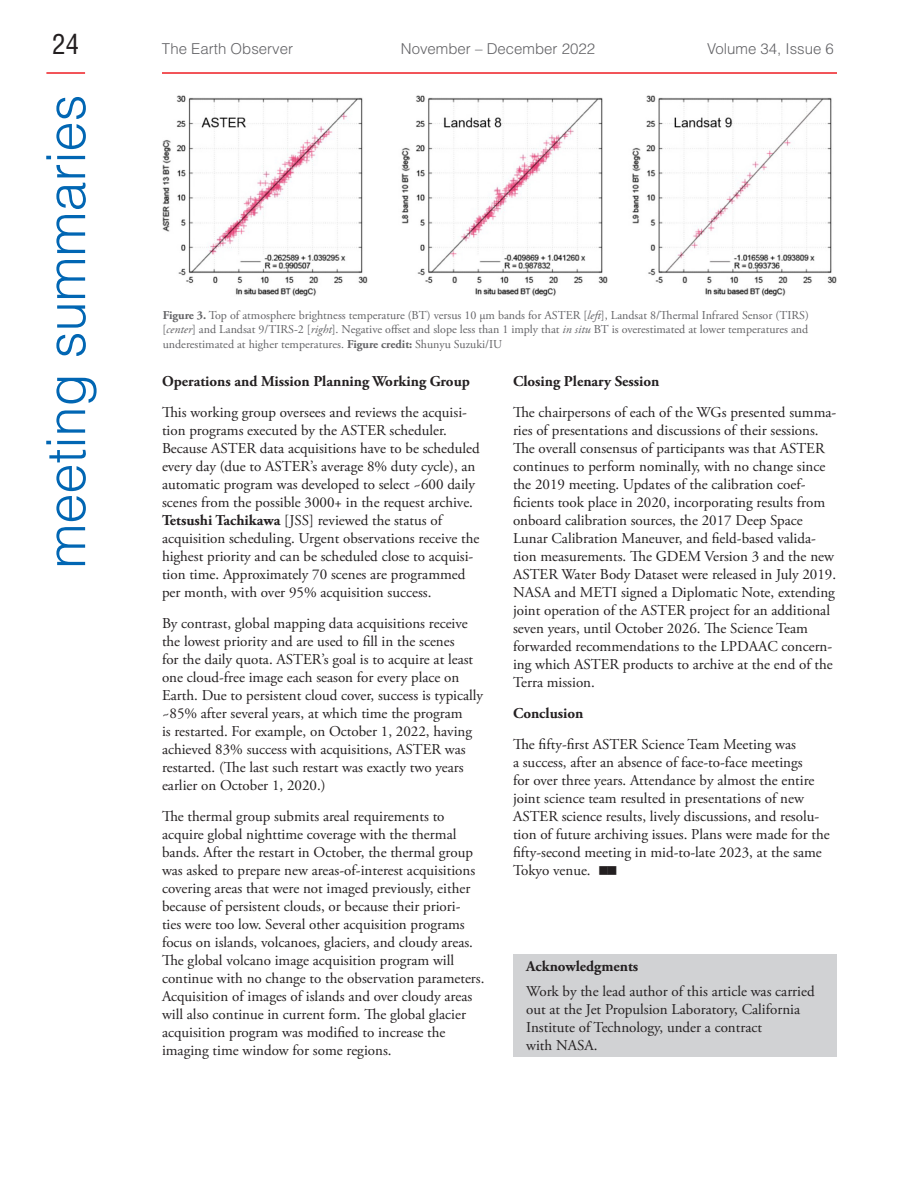
<style>
.page{position:relative;width:918px;height:1188px;background:#fff}
.page>*{position:absolute;margin:0;border:0;box-sizing:border-box;transform-origin:0 0}
.t1{font:300 54px "Helvetica LT Std";color:#0166b3}
.t2{font:condensed 27px "Helvetica LT Std";color:#231f20}
.t3{font:15px/18px "Adobe Garamond Pro";color:#231f20}
.t4{font:300 15px "Helvetica LT Std";color:#636366}
.t5{font:12px/14.4px "Adobe Garamond Pro";color:#636366;text-align:justify}
.s1{font-weight:700}
.s2{font-style:italic}
</style>
<div class="page">
<hr style="left:162px;top:72px;width:675px;height:2px;background:#ee1d23">
<hr style="left:46px;top:72px;width:39px;height:2px;background:#ee1d23">
<img style="left:162px;top:95px;width:675px;height:201px">
<div style="left:513px;top:954px;width:324px;height:102px;background:#d1d2d4"></div>
<h2 class="t2" style="left:52px;top:27px;width:28px">24</h2>
<p class="t4" style="left:162px;top:39px;width:133px">The Earth Observer</p>
<p class="t4" style="left:401px;top:39px;width:196px">November – December 2022</p>
<p class="t4" style="left:707px;top:39px;width:128px">Volume 34, Issue 6</p>
<h1 class="t1" style="left:32px;top:569px;width:476px;rotate:-90deg">meeting summaries</h1>
<p class="t5" style="left:162px;top:308px;width:648px"><span class="s1">Figure 3.</span> Top of atmosphere brightness temperature (BT) versus 10 µm bands for ASTER [<span class="s2">left</span>], Landsat 8/Thermal Infrared Sensor (TIRS) [<span class="s2">center</span>] and Landsat 9/TIRS-2 [<span class="s2">right</span>]. Negative offset and slope less than 1 imply that <span class="s2">in situ</span> BT is overestimated at lower temperatures and underestimated at higher temperatures. <span class="s1">Figure credit:</span> Shunyu Suzuki/IU</p>
<p class="t3" style="left:162px;top:366px;width:309px;line-height:30.9px"><span class="s1">Operations and Mission Planning Working Group<br></span>This working group oversees and reviews the acquisi-</p>
<p class="t3" style="left:162px;top:421px;width:319px">tion programs executed by the ASTER scheduler.<br>Because ASTER data acquisitions have to be scheduled every day (due to ASTER’s average 8% duty cycle), an automatic program was developed to select ~600 daily scenes from the possible 3000+ in the request archive.<br><span class="s1">Tetsushi Tachikawa</span> [JSS] reviewed the status of acquisition scheduling. Urgent observations receive the highest priority and can be scheduled close to acquisi&shy;tion time. Approximately 70 scenes are programmed per month, with over 95% acquisition success.</p>
<p class="t3" style="left:162px;top:614px;width:323px">By contrast, global mapping data acquisitions receive the lowest priority and are used to fill in the scenes<br>for the daily quota. ASTER’s goal is to acquire at least one cloud-free image each season for every place on Earth. Due to persistent cloud cover, success is typically ~85% after several years, at which time the program<br>is restarted. For example, on October 1, 2022, having achieved 83% success with acquisitions, ASTER was restarted. (The last such restart was exactly two years earlier on October 1, 2020.)</p>
<p class="t3" style="left:162px;top:807px;width:324px">The thermal group submits areal requirements to acquire global nighttime coverage with the thermal bands. After the restart in October, the thermal group was asked to prepare new areas-of-interest acquisitions covering areas that were not imaged previously, either because of persistent clouds, or because their priori-<br>ties were too low. Several other acquisition programs focus on islands, volcanoes, glaciers, and cloudy areas.<br>The global volcano image acquisition program will continue with no change to the observation parameters.<br>Acquisition of images of islands and over cloudy areas will also continue in current form. The global glacier acquisition program was modified to increase the imaging time window for some regions.</p>
<p class="t3" style="left:513px;top:366px;width:325px;line-height:30.9px"><span class="s1">Closing Plenary Session<br></span>The chairpersons of each of the WGs presented summa-</p>
<p class="t3" style="left:513px;top:421px;width:325px">ries of presentations and discussions of their sessions.<br>The overall consensus of participants was that ASTER continues to perform nominally, with no change since the 2019 meeting. Updates of the calibration coef&shy;ficients took place in 2020, incorporating results from onboard calibration sources, the 2017 Deep Space Lunar Calibration Maneuver, and field-based valida&shy;tion measurements. The GDEM Version 3 and the new ASTER Water Body Dataset were released in July 2019.<br>NASA and METI signed a Diplomatic Note, extending joint operation of the ASTER project for an additional seven years, until October 2026. The Science Team forwarded recommendations to the LPDAAC concern&shy;ing which ASTER products to archive at the end of the Terra mission.</p>
<p class="t3" style="left:513px;top:698px;width:285px;line-height:30.9px"><span class="s1">Conclusion<br></span>The fifty-first ASTER Science Team Meeting was</p>
<p class="t3" style="left:513px;top:753px;width:318px">a success, after an absence of face-to-face meetings<br>for over three years. Attendance by almost the entire joint science team resulted in presentations of new ASTER science results, lively discussions, and resolu&shy;tion of future archiving issues. Plans were made for the fifty-second meeting in mid-to-late 2023, at the same Tokyo venue. ■■</p>
<p class="t3" style="left:526px;top:955px;width:290px;line-height:24.8px"><span class="s1">Acknowledgments<br></span>Work by the lead author of this article was carried</p>
<p class="t3" style="left:526px;top:1001px;width:275px">out at the Jet Propulsion Laboratory, California<br>Institute of Technology, under a contract<br>with NASA.</p>
</div>
